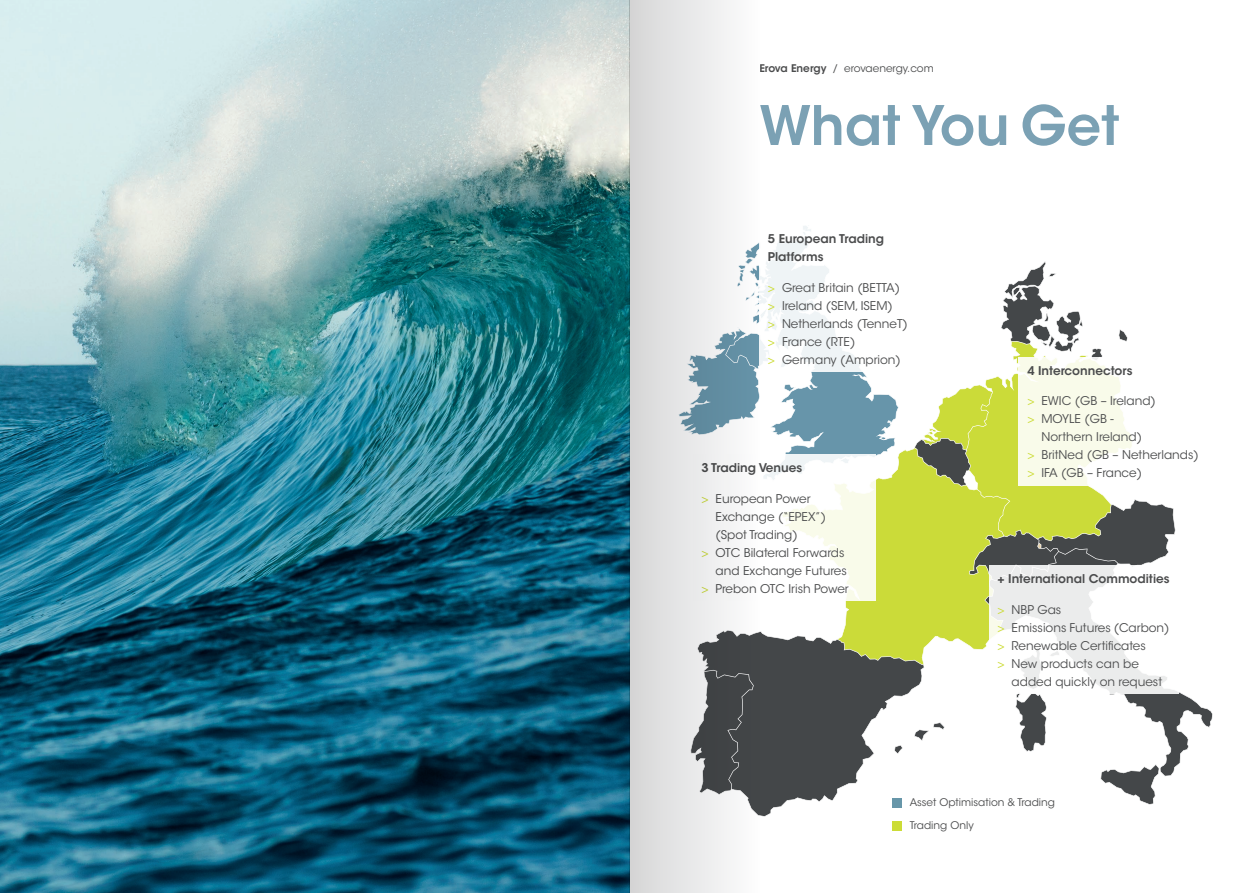
<style>
.page{position:relative;width:1259px;height:893px;background:#fff}
.page>*{position:absolute;margin:0;border:0;box-sizing:border-box;transform-origin:0 0}
.t1{font:600 54px "ITC Avant Garde Std";color:#7ba1b4}
.t2{font:12px/18px "ITC Avant Garde Std";color:#4b4c4d}
.t3{font:600 12px/18px "ITC Avant Garde Std";color:#4b4c4d}
.t4{font:10.5px "ITC Avant Garde Std";color:#4b4c4d}
.s1{font-weight:600}
.s2{color:#ccdc37}
</style>
<div class="page">
<img style="left:0;top:0;width:629px;height:893px">
<svg style="left:915px;top:261px;width:260px;height:287px"></svg>
<svg style="left:771px;top:372px;width:128px;height:75px"></svg>
<svg style="left:785px;top:447px;width:225px;height:203px;background:#c6d456"></svg>
<svg style="left:984px;top:548px;width:229px;height:257px"></svg>
<svg style="left:760px;top:630px;width:185px;height:187px;fill:#444749"></svg>
<div style="left:892px;top:821px;width:9px;height:10px;background:#ccdc37"></div>
<div style="left:892px;top:798px;width:9px;height:9px;background:#6796a9"></div>
<div style="left:759px;top:225px;width:183px;height:147px;background:linear-gradient(to right,#f5f8f9,#fff)"></div>
<svg style="left:763px;top:455px;width:112px;height:146px"></svg>
<div style="left:1019px;top:357px;width:189px;height:129px;background:linear-gradient(to right,#f8fae6,#fff)"></div>
<div style="left:989px;top:566px;width:189px;height:128px;background:linear-gradient(to right,#f2f2f2,#fafbfb)"></div>
<svg style="left:629px;top:0;width:131px;height:893px"></svg>
<p class="t4" style="left:759px;top:61px;width:176px"><span class="s1">Erova Energy</span> / erovaenergy.com</p>
<h1 class="t1" style="left:759px;top:91px;width:361px">What You Get</h1>
<p class="t3" style="left:768px;top:229px;width:118px">5 European Trading<br>Platforms</p>
<p class="t2" style="left:768px;top:278px;width:141px"><span class="s2">&gt;</span> Great Britain (BETTA) <span class="s2">&gt;</span> Ireland (SEM, ISEM)<br><span class="s2">&gt;</span> Netherlands (TenneT) <span class="s2">&gt;</span> France (RTE)<br><span class="s2">&gt;</span> Germany (Amprion)</p>
<p class="t3" style="left:701px;top:459px;width:102px">3 Trading Venues</p>
<p class="t2" style="left:701px;top:489px;width:111px"><span class="s2">&gt;</span> European Power</p>
<p class="t2" style="left:715px;top:507px;width:112px">Exchange (“EPEX”)</p>
<p class="t2" style="left:715px;top:525px;width:84px">(Spot Trading)</p>
<p class="t2" style="left:701px;top:543px;width:145px"><span class="s2">&gt;</span> OTC Bilateral Forwards</p>
<p class="t2" style="left:715px;top:561px;width:133px">and Exchange Futures</p>
<p class="t2" style="left:701px;top:579px;width:149px"><span class="s2">&gt;</span> Prebon OTC Irish Power</p>
<p class="t3" style="left:1027px;top:361px;width:107px">4 Interconnectors</p>
<p class="t2" style="left:1027px;top:392px;width:130px"><span class="s2">&gt;</span> EWIC (GB – Ireland) <span class="s2">&gt;</span> MOYLE (GB -</p>
<p class="t2" style="left:1027px;top:428px;width:173px;text-indent:14px">Northern Ireland)<br><span class="s2">&gt;</span> BritNed (GB – Netherlands) <span class="s2">&gt;</span> IFA (GB – France)</p>
<p class="t3" style="left:997px;top:570px;width:174px">+ International Commodities</p>
<p class="t2" style="left:997px;top:600px;width:174px"><span class="s2">&gt;</span> NBP Gas<br><span class="s2">&gt;</span> Emissions Futures (Carbon) <span class="s2">&gt;</span> Renewable Certificates<br><span class="s2">&gt;</span> New products can be</p>
<p class="t2" style="left:1011px;top:672px;width:152px">added quickly on request</p>
<p class="t4" style="left:909px;top:796px;width:147px">Asset Optimisation &amp; Trading</p>
<p class="t4" style="left:909px;top:819px;width:66px">Trading Only</p>
</div>
